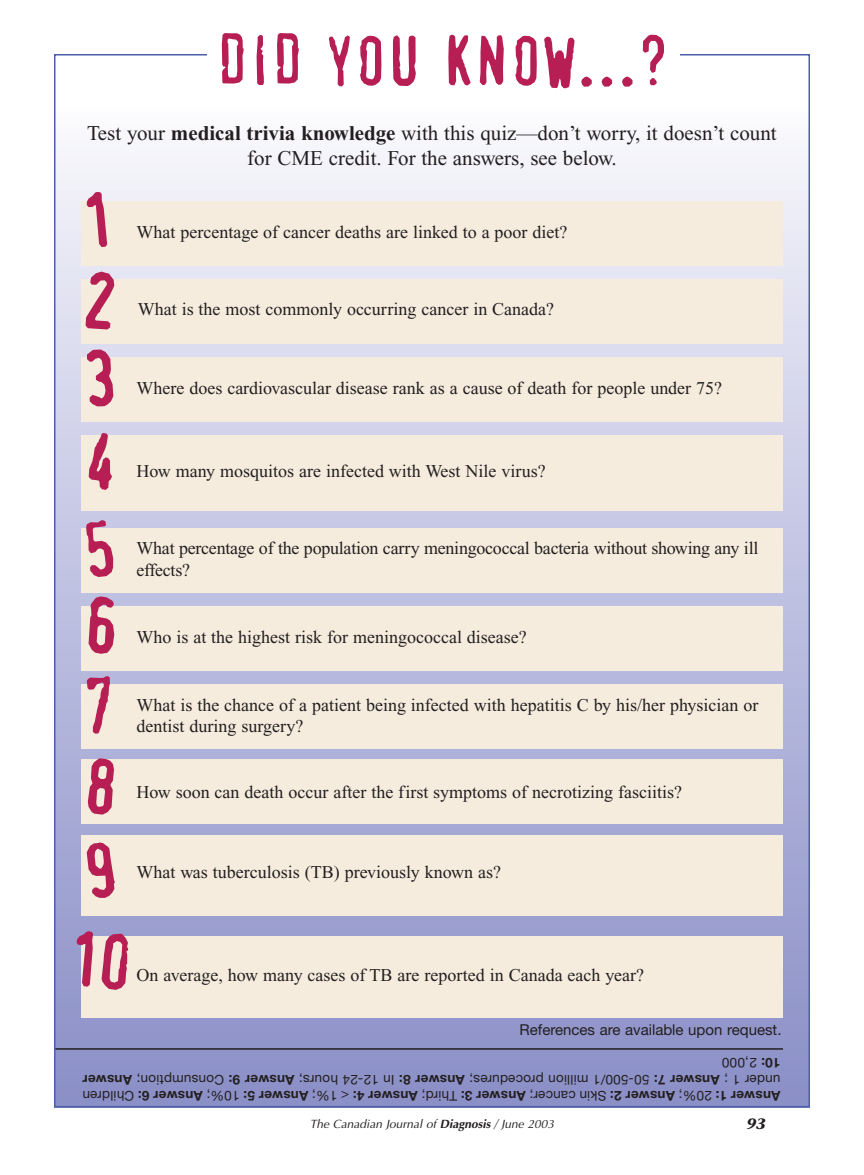
<style>
.page{position:relative;width:864px;height:1175px;background:#fff}
.page>*{position:absolute;margin:0;border:0;box-sizing:border-box;transform-origin:0 0}
.t1{font:67.5px "Confidential";color:#b71f54}
.t2{font:21px/25.2px "Times New Roman";color:#231f20;text-align:center}
.t3{font:18px/21.6px "Times New Roman";color:#231f20}
.t4{font:15px "Helvetica Neue";color:#231f20}
.t5{font:italic 700 15px "Stone Serif";color:#231f20}
.t6{font:13.5px/16.5px "Helvetica Neue";letter-spacing:.015em;color:#231f20;text-align:justify}
.t7{font:italic 12px "Optima";color:#231f20}
.s1{font-weight:700}
</style>
<div class="page">
<div style="left:54px;top:108px;width:756px;height:999px;background:linear-gradient(to bottom,#f6f5fb,#868bc5)"></div>
<div style="left:81px;top:201px;width:702px;height:65px;background:#f6ecde"></div>
<div style="left:81px;top:279px;width:702px;height:65px;background:#f6ecde"></div>
<div style="left:81px;top:357px;width:702px;height:65px;background:#f6ecde"></div>
<div style="left:81px;top:528px;width:702px;height:65px;background:#f6ecde"></div>
<div style="left:81px;top:606px;width:702px;height:65px;background:#f6ecde"></div>
<div style="left:81px;top:759px;width:702px;height:65px;background:#f6ecde"></div>
<div style="left:81px;top:684px;width:702px;height:65px;background:#f6ecde"></div>
<div style="left:81px;top:435px;width:702px;height:75px;background:#f6ecde"></div>
<div style="left:81px;top:936px;width:702px;height:81px;background:#f6ecde"></div>
<div style="left:81px;top:836px;width:702px;height:80px;background:#f6ecde"></div>
<hr style="left:54px;top:1048px;width:729px;height:1px;background:#231f20">
<svg style="left:86px;top:191px;width:21px;height:10px"></svg>
<svg style="left:85px;top:270px;width:30px;height:9px"></svg>
<svg style="left:85px;top:348px;width:29px;height:9px"></svg>
<svg style="left:88px;top:432px;width:28px;height:3px"></svg>
<svg style="left:86px;top:519px;width:29px;height:9px"></svg>
<svg style="left:87px;top:595px;width:30px;height:11px"></svg>
<svg style="left:87px;top:676px;width:27px;height:8px"></svg>
<svg style="left:87px;top:757px;width:29px;height:2px"></svg>
<svg style="left:73px;top:930px;width:57px;height:60px"></svg>
<h1 class="t1" style="left:216px;top:23px;width:457px">DID YOU KNOW...?</h1>
<p class="t2" style="left:87px;top:122px;width:691px">Test your <span class="s1">medical trivia knowledge</span> with this quiz—don’t worry, it doesn’t count for CME credit. For the answers, see below.</p>
<p class="t3" style="left:136px;top:223px;width:433px">What percentage of cancer deaths are linked to a poor diet?</p>
<p class="t3" style="left:138px;top:300px;width:418px">What is the most commonly occurring cancer in Canada?</p>
<p class="t3" style="left:136px;top:379px;width:587px">Where does cardiovascular disease rank as a cause of death for people under 75?</p>
<p class="t3" style="left:136px;top:462px;width:411px">How many mosquitos are infected with West Nile virus?</p>
<p class="t3" style="left:136px;top:539px;width:623px">What percentage of the population carry meningococcal bacteria without showing any ill effects?</p>
<p class="t3" style="left:136px;top:628px;width:392px">Who is at the highest risk for meningococcal disease?</p>
<p class="t3" style="left:136px;top:695px;width:624px">What is the chance of a patient being infected with hepatitis C by his/her physician or dentist during surgery?</p>
<p class="t3" style="left:136px;top:782px;width:547px">How soon can death occur after the first symptoms of necrotizing fasciitis?</p>
<p class="t3" style="left:136px;top:863px;width:366px">What was tuberculosis (TB) previously known as?</p>
<p class="t3" style="left:136px;top:966px;width:509px">On average, how many cases of TB are reported in Canada each year?</p>
<p class="t4" style="left:520px;top:1024px;width:263px">References are available upon request.</p>
<p class="t6" style="left:780px;top:1102px;width:700px;rotate:-180deg"><span class="s1">Answer 1:</span> 20%; <span class="s1">Answer 2:</span> Skin cancer; <span class="s1">Answer 3:</span> Third; <span class="s1">Answer 4:</span> &lt; 1%; <span class="s1">Answer 5:</span> 10%; <span class="s1">Answer 6:</span> Children under 1 ; <span class="s1">Answer 7:</span> 50-500/1 million procedures; <span class="s1">Answer 8:</span> In 12-24 hours; <span class="s1">Answer 9:</span> Consumption; <span class="s1">Answer 10:</span> 2,000</p>
<p class="t7" style="left:310px;top:1118px;width:246px">The Canadian Journal of <span class="s1">Diagnosis</span> / June 2003</p>
<p class="t5" style="left:747px;top:1117px;width:20px">93</p>
</div>
